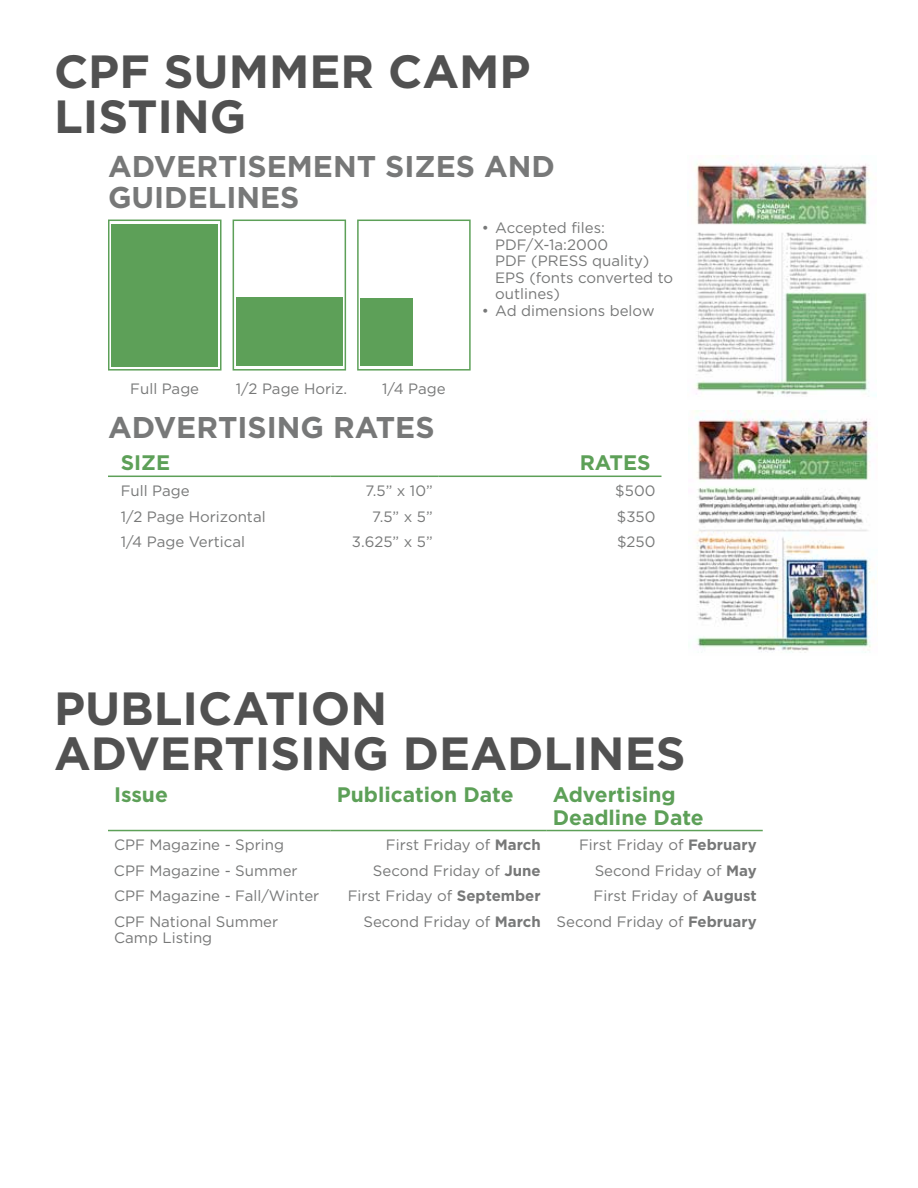
<style>
.page{position:relative;width:918px;height:1188px;background:#fff}
.page>*{position:absolute;margin:0;border:0;box-sizing:border-box;transform-origin:0 0}
.t1{font:700 46.5px/45px "Gotham";color:#515151}
.t2{font:700 30px/31.5px "Gotham";color:#777878}
.t3{font:700 21px/22.5px "Gotham";color:#5da058}
.t4{font:15px/16.5px "Gotham";color:#777878}
.s1{font-weight:700}
</style>
<div class="page">
<div style="left:236px;top:298px;width:107px;height:68px;background:#5da058"></div>
<div style="left:233px;top:220px;width:113px;height:151px;border:2px solid #5da058"></div>
<div style="left:361px;top:299px;width:52px;height:67px;background:#5da058"></div>
<div style="left:357px;top:220px;width:114px;height:151px;border:2px solid #5da058"></div>
<hr style="left:108px;top:476px;width:223px;height:1px;background:#5da058">
<hr style="left:331px;top:476px;width:108px;height:1px;background:#5da058">
<hr style="left:439px;top:476px;width:128px;height:1px;background:#5da058">
<hr style="left:567px;top:476px;width:95px;height:1px;background:#5da058">
<div style="left:111px;top:224px;width:107px;height:142px;background:#5da058"></div>
<div style="left:108px;top:220px;width:114px;height:151px;border:2px solid #5da058"></div>
<hr style="left:108px;top:830px;width:223px;height:1px;background:#5da058">
<hr style="left:331px;top:830px;width:216px;height:1px;background:#5da058">
<hr style="left:547px;top:830px;width:216px;height:1px;background:#5da058">
<img style="left:695px;top:155px;width:182px;height:242px">
<img style="left:693px;top:411px;width:182px;height:242px">
<h1 class="t1" style="left:54px;top:48px;width:478px">CPF SUMMER CAMP<br>LISTING</h1>
<h2 class="t2" style="left:108px;top:150px;width:448px">ADVERTISEMENT SIZES AND<br>GUIDELINES</h2>
<p class="t4" style="left:495px;top:219px;width:179px;text-indent:-14px">• Accepted files:<br>PDF/X-1a:2000<br>PDF (PRESS quality)<br>EPS (fonts converted to outlines)</p>
<p class="t4" style="left:482px;top:302px;width:175px">• Ad dimensions below</p>
<p class="t4" style="left:236px;top:380px;width:113px">1/2 Page Horiz.</p>
<p class="t4" style="left:382px;top:380px;width:65px">1/4 Page</p>
<h2 class="t2" style="left:108px;top:411px;width:328px">ADVERTISING RATES</h2>
<h3 class="t3" style="left:121px;top:451px;width:51px">SIZE</h3>
<h3 class="t3" style="left:580px;top:451px;width:73px">RATES</h3>
<p class="t4" style="left:121px;top:482px;width:70px">Full Page</p>
<p class="t4" style="left:365px;top:482px;width:69px">7.5” x 10”</p>
<p class="t4" style="left:615px;top:482px;width:42px">$500</p>
<p class="t4" style="left:121px;top:508px;width:146px">1/2 Page Horizontal</p>
<p class="t4" style="left:372px;top:508px;width:62px">7.5” x 5”</p>
<p class="t4" style="left:617px;top:508px;width:40px">$350</p>
<p class="t4" style="left:121px;top:533px;width:126px">1/4 Page Vertical</p>
<p class="t4" style="left:352px;top:533px;width:82px">3.625” x 5”</p>
<p class="t4" style="left:617px;top:533px;width:40px">$250</p>
<p class="t4" style="left:130px;top:380px;width:70px">Full Page</p>
<h1 class="t1" style="left:54px;top:684px;width:633px">PUBLICATION<br>ADVERTISING DEADLINES</h1>
<h3 class="t3" style="left:114px;top:783px;width:55px">Issue</h3>
<h3 class="t3" style="left:337px;top:783px;width:178px">Publication Date</h3>
<h3 class="t3" style="left:553px;top:783px;width:152px">Advertising<br>Deadline Date</h3>
<p class="t4" style="left:114px;top:836px;width:172px">CPF Magazine - Spring</p>
<p class="t4" style="left:386px;top:836px;width:156px">First Friday of <span class="s1">March</span></p>
<p class="t4" style="left:579px;top:836px;width:179px">First Friday of <span class="s1">February</span></p>
<p class="t4" style="left:114px;top:862px;width:185px">CPF Magazine - Summer</p>
<p class="t4" style="left:373px;top:862px;width:169px">Second Friday of <span class="s1">June</span></p>
<p class="t4" style="left:595px;top:862px;width:164px">Second Friday of <span class="s1">May</span></p>
<p class="t4" style="left:114px;top:888px;width:207px">CPF Magazine - Fall/Winter</p>
<p class="t4" style="left:348px;top:888px;width:194px">First Friday of <span class="s1">September</span></p>
<p class="t4" style="left:594px;top:888px;width:165px">First Friday of <span class="s1">August</span></p>
<p class="t4" style="left:114px;top:913px;width:166px">CPF National Summer<br>Camp Listing</p>
<p class="t4" style="left:363px;top:913px;width:395px">Second Friday of <span class="s1">March</span> Second Friday of <span class="s1">February</span></p>
</div>
